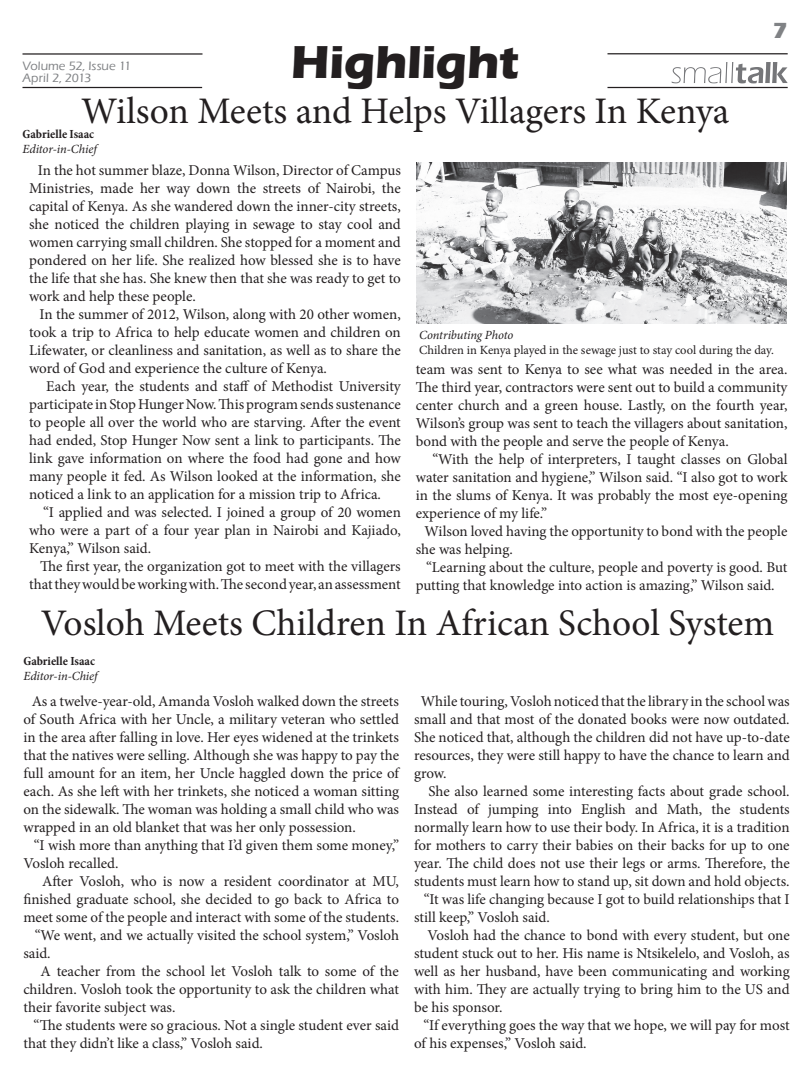
<style>
.page{position:relative;width:810px;height:1080px;background:#fff}
.page>*{position:absolute;margin:0;border:0;box-sizing:border-box;transform-origin:0 0}
.t1{font:700 47.5px "Eras ITC";letter-spacing:-.005em;color:#231f20}
.t2{font:37.5px "Minion Pro";color:#231f20}
.t3{font:700 22.5px "Eras ITC";color:#808285}
.t4{font:15px/18px "Minion Pro";letter-spacing:-.005em;color:#231f20;text-align:justify}
.t5{font:12.5px "Minion Pro";color:#231f20}
.t6{font:italic 12.5px "Minion Pro";letter-spacing:-.01em;color:#231f20}
.t7{font:700 condensed 12.5px "Minion Pro";color:#231f20}
.t8{font:500 12.5px/11.9px "Eras ITC";letter-spacing:.005em;color:#808285}
</style>
<div class="page">
<hr style="left:22px;top:87px;width:180px;height:1px;background:#231f20">
<svg style="left:671px;top:62px;width:117px;height:22px"></svg>
<hr style="left:608px;top:87px;width:180px;height:1px;background:#231f20">
<hr style="left:22px;top:53px;width:180px;height:2px;background:#231f20">
<hr style="left:607px;top:53px;width:181px;height:1px;background:#231f20">
<img style="left:416px;top:162px;width:371px;height:162px">
<p class="t3" style="left:773px;top:18px;width:16px">7</p>
<p class="t1" style="left:291px;top:35px;width:230px">Highlight</p>
<p class="t2" style="left:81px;top:86px;width:650px">Wilson Meets and Helps Villagers In Kenya</p>
<p class="t7" style="left:22px;top:125px;width:73px">Gabrielle Isaac</p>
<p class="t6" style="left:22px;top:140px;width:76px">Editor-in-Chief</p>
<p class="t4" style="left:29px;top:161px;width:373px;text-indent:9px">In the hot summer blaze, Donna Wilson, Director of Campus Ministries, made her way down the streets of Nairobi, the capital of Kenya. As she wandered down the inner-city streets, she noticed the children playing in sewage to stay cool and women carrying small children. She stopped for a moment and pondered on her life. She realized how blessed she is to have the life that she has. She knew then that she was ready to get to work and help these people.</p>
<p class="t4" style="left:29px;top:305px;width:373px;text-indent:10px">In the summer of 2012, Wilson, along with 20 other women, took a trip to Africa to help educate women and children on Lifewater, or cleanliness and sanitation, as well as to share the word of God and experience the culture of Kenya.</p>
<p class="t4" style="left:29px;top:377px;width:373px;text-indent:17px">Each year, the students and staff of Methodist University participate in Stop Hunger Now. This program sends sustenance to people all over the world who are starving. After the event had ended, Stop Hunger Now sent a link to participants. The link gave information on where the food had gone and how many people it fed. As Wilson looked at the information, she noticed a link to an application for a mission trip to Africa.</p>
<p class="t4" style="left:29px;top:503px;width:373px;text-indent:14px">“I applied and was selected. I joined a group of 20 women who were a part of a four year plan in Nairobi and Kajiado, Kenya,” Wilson said.</p>
<p class="t4" style="left:29px;top:557px;width:373px;text-align:right">The first year, the organization got to meet with the villagers that they would be working with. The second year, an assessment</p>
<p class="t8" style="left:22px;top:60px;width:110px">Volume 52, Issue 11<br>April 2, 2013</p>
<p class="t6" style="left:419px;top:327px;width:96px">Contributing Photo</p>
<p class="t5" style="left:419px;top:342px;width:356px">Children in Kenya played in the sewage just to stay cool during the day.</p>
<p class="t4" style="left:416px;top:360px;width:373px">team was sent to Kenya to see what was needed in the area.<br>The third year, contractors were sent out to build a community center church and a green house. Lastly, on the fourth year, Wilson’s group was sent to teach the villagers about sanitation, bond with the people and serve the people of Kenya.</p>
<p class="t4" style="left:416px;top:450px;width:373px;text-indent:17px">“With the help of interpreters, I taught classes on Global water sanitation and hygiene,” Wilson said. “I also got to work in the slums of Kenya. It was probably the most eye-opening experience of my life.”</p>
<p class="t4" style="left:416px;top:522px;width:373px;text-indent:9px">Wilson loved having the opportunity to bond with the people she was helping.</p>
<p class="t4" style="left:416px;top:558px;width:373px;text-indent:10px">“Learning about the culture, people and poverty is good. But putting that knowledge into action is amazing,” Wilson said.</p>
<p class="t2" style="left:41px;top:598px;width:735px">Vosloh Meets Children In African School System</p>
<p class="t7" style="left:23px;top:653px;width:73px">Gabrielle Isaac</p>
<p class="t6" style="left:23px;top:668px;width:76px">Editor-in-Chief</p>
<p class="t4" style="left:23px;top:692px;width:377px;text-indent:8px">As a twelve-year-old, Amanda Vosloh walked down the streets of South Africa with her Uncle, a military veteran who settled in the area after falling in love. Her eyes widened at the trinkets that the natives were selling. Although she was happy to pay the full amount for an item, her Uncle haggled down the price of each. As she left with her trinkets, she noticed a woman sitting on the sidewalk. The woman was holding a small child who was wrapped in an old blanket that was her only possession.</p>
<p class="t4" style="left:23px;top:836px;width:377px;text-indent:10px">“I wish more than anything that I’d given them some money,”<br>Vosloh recalled.</p>
<p class="t4" style="left:23px;top:872px;width:377px;text-indent:19px">After Vosloh, who is now a resident coordinator at MU, finished graduate school, she decided to go back to Africa to meet some of the people and interact with some of the students.</p>
<p class="t4" style="left:23px;top:926px;width:377px;text-indent:11px">“We went, and we actually visited the school system,” Vosloh said.</p>
<p class="t4" style="left:23px;top:962px;width:377px;text-indent:17px">A teacher from the school let Vosloh talk to some of the children. Vosloh took the opportunity to ask the children what their favorite subject was.</p>
<p class="t4" style="left:23px;top:1016px;width:377px;text-indent:10px">“The students were so gracious. Not a single student ever said that they didn’t like a class,” Vosloh said.</p>
<p class="t4" style="left:414px;top:692px;width:377px;text-indent:7px">While touring, Vosloh noticed that the library in the school was small and that most of the donated books were now outdated.<br>She noticed that, although the children did not have up-to-date resources, they were still happy to have the chance to learn and grow.</p>
<p class="t4" style="left:414px;top:782px;width:377px;text-indent:14px">She also learned some interesting facts about grade school.<br>Instead of jumping into English and Math, the students normally learn how to use their body. In Africa, it is a tradition for mothers to carry their babies on their backs for up to one year. The child does not use their legs or arms. Therefore, the students must learn how to stand up, sit down and hold objects.</p>
<p class="t4" style="left:414px;top:890px;width:377px;text-indent:10px">“It was life changing because I got to build relationships that I still keep,” Vosloh said.</p>
<p class="t4" style="left:414px;top:926px;width:377px;text-indent:13px">Vosloh had the chance to bond with every student, but one student stuck out to her. His name is Ntsikelelo, and Vosloh, as well as her husband, have been communicating and working with him. They are actually trying to bring him to the US and be his sponsor.</p>
<p class="t4" style="left:414px;top:1016px;width:377px;text-indent:9px">“If everything goes the way that we hope, we will pay for most of his expenses,” Vosloh said.</p>
</div>
